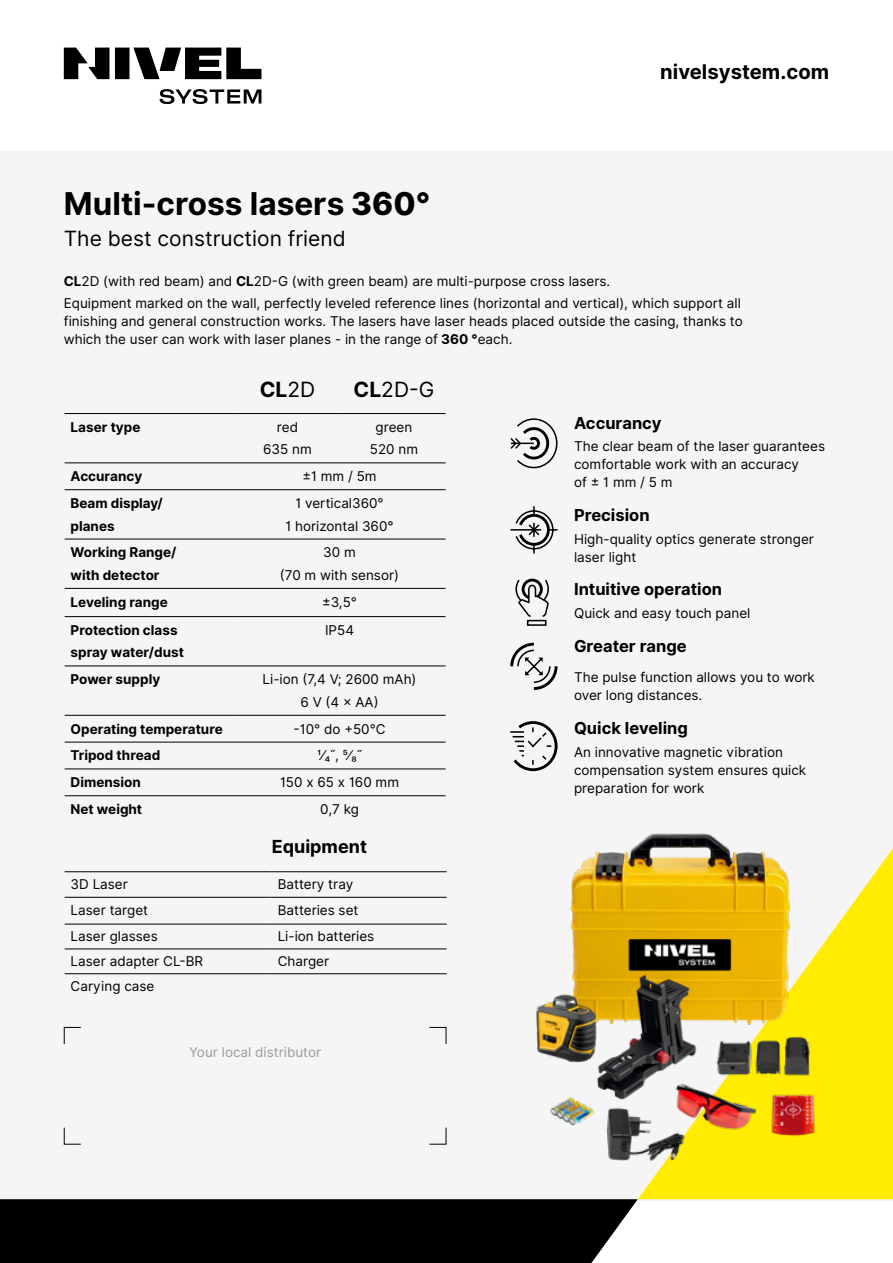
<style>
.page{position:relative;width:893px;height:1263px;background:#fff}
.page>*{position:absolute;margin:0;border:0;box-sizing:border-box;transform-origin:0 0}
.t1{font:700 31.5px "Inter";color:#000}
.t2{font:21px "Inter";color:#000}
.t3{font:700 21px "Inter";color:#000}
.t4{font:700 20.25px "Inter";color:#000}
.t5{font:700 18px "Inter";color:#000}
.t6{font:700 16.5px "Inter";color:#000}
.t7{font:13.5px/18px "Inter";color:#000}
.t8{font:700 13.5px/22.5px "Inter";color:#000}
.t9{font:13.5px "Inter";color:#9a9b9c}
.s1{font-weight:800}
.s2{font-weight:700}
.s3{font-weight:400}
</style>
<div class="page">
<div style="left:0;top:1px;width:893px;height:1199px;background:#f5f5f5"></div>
<div style="left:638px;top:848px;width:255px;height:351px;background:#ffec00"></div>
<div style="left:0;top:1199px;width:638px;height:64px;background:#000"></div>
<svg style="left:510px;top:642px;width:48px;height:48px"></svg>
<svg style="left:510px;top:721px;width:48px;height:51px"></svg>
<svg style="left:510px;top:506px;width:48px;height:48px"></svg>
<svg style="left:510px;top:418px;width:48px;height:51px"></svg>
<svg style="left:515px;top:578px;width:34px;height:48px"></svg>
<hr style="left:342px;top:413px;width:104px;height:1px;background:#000">
<hr style="left:233px;top:462px;width:109px;height:1px;background:#000">
<hr style="left:342px;top:462px;width:104px;height:1px;background:#000">
<hr style="left:233px;top:489px;width:109px;height:1px;background:#000">
<hr style="left:342px;top:489px;width:104px;height:1px;background:#000">
<hr style="left:233px;top:539px;width:109px;height:1px;background:#000">
<hr style="left:342px;top:539px;width:104px;height:1px;background:#000">
<hr style="left:233px;top:588px;width:109px;height:1px;background:#000">
<hr style="left:342px;top:588px;width:104px;height:1px;background:#000">
<hr style="left:233px;top:616px;width:109px;height:1px;background:#000">
<hr style="left:342px;top:616px;width:104px;height:1px;background:#000">
<hr style="left:233px;top:665px;width:109px;height:1px;background:#000">
<hr style="left:342px;top:665px;width:104px;height:1px;background:#000">
<hr style="left:233px;top:715px;width:109px;height:1px;background:#000">
<hr style="left:342px;top:715px;width:104px;height:1px;background:#000">
<hr style="left:233px;top:742px;width:109px;height:1px;background:#000">
<hr style="left:342px;top:742px;width:104px;height:1px;background:#000">
<hr style="left:233px;top:768px;width:109px;height:1px;background:#000">
<hr style="left:342px;top:768px;width:104px;height:1px;background:#000">
<hr style="left:233px;top:795px;width:109px;height:1px;background:#000">
<hr style="left:342px;top:795px;width:104px;height:1px;background:#000">
<hr style="left:233px;top:413px;width:109px;height:1px;background:#000">
<hr style="left:65px;top:413px;width:168px;height:1px;background:#000">
<hr style="left:65px;top:462px;width:168px;height:1px;background:#000">
<hr style="left:65px;top:489px;width:168px;height:1px;background:#000">
<hr style="left:65px;top:539px;width:168px;height:1px;background:#000">
<hr style="left:65px;top:588px;width:168px;height:1px;background:#000">
<hr style="left:65px;top:616px;width:168px;height:1px;background:#000">
<hr style="left:65px;top:665px;width:168px;height:1px;background:#000">
<hr style="left:65px;top:715px;width:168px;height:1px;background:#000">
<hr style="left:65px;top:742px;width:168px;height:1px;background:#000">
<hr style="left:65px;top:768px;width:168px;height:1px;background:#000">
<hr style="left:65px;top:795px;width:168px;height:1px;background:#000">
<hr style="left:271px;top:924px;width:176px;height:1px;background:#000">
<hr style="left:271px;top:948px;width:176px;height:1px;background:#000">
<hr style="left:271px;top:973px;width:176px;height:1px;background:#000">
<hr style="left:65px;top:897px;width:206px;height:1px;background:#000">
<hr style="left:65px;top:924px;width:206px;height:1px;background:#000">
<hr style="left:65px;top:948px;width:206px;height:1px;background:#000">
<hr style="left:65px;top:973px;width:206px;height:1px;background:#000">
<hr style="left:271px;top:897px;width:176px;height:1px;background:#000">
<hr style="left:65px;top:871px;width:206px;height:1px;background:#000">
<hr style="left:271px;top:871px;width:176px;height:1px;background:#000">
<svg style="left:63px;top:1026px;width:18px;height:18px"></svg>
<svg style="left:429px;top:1127px;width:18px;height:18px"></svg>
<svg style="left:429px;top:1026px;width:18px;height:18px"></svg>
<svg style="left:63px;top:1127px;width:18px;height:18px"></svg>
<div style="left:0;top:0;width:893px;height:151px;background:#fff"></div>
<svg style="left:64px;top:48px;width:197px;height:56px"></svg>
<img style="left:536px;top:833px;width:326px;height:354px">
<h3 class="t4" style="left:660px;top:57px;width:171px">nivelsystem.com</h3>
<h1 class="t1" style="left:64px;top:180px;width:368px">Multi-cross lasers <span class="s1">360°</span></h1>
<h2 class="t2" style="left:64px;top:223px;width:283px">The best construction friend</h2>
<p class="t7" style="left:64px;top:270px;width:679px;line-height:22.5px"><span class="s2">CL</span>2D (with red beam) and <span class="s2">CL</span>2D-G (with green beam) are multi-purpose cross lasers.<br>Equipment marked on the wall, perfectly leveled reference lines (horizontal and vertical), which support all</p>
<p class="t7" style="left:64px;top:312px;width:680px">finishing and general construction works. The lasers have laser heads placed outside the casing, thanks to which the user can work with laser planes - in the range of <span class="s2">360 °</span>each.</p>
<h2 class="t3" style="left:260px;top:374px;width:57px">CL<span class="s3">2D</span></h2>
<h2 class="t2" style="left:354px;top:374px;width:82px"><span class="s2">CL</span>2D-G</h2>
<p class="t8" style="left:71px;top:416px;width:71px">Laser type</p>
<p class="t7" style="left:263px;top:416px;width:50px;line-height:22.5px;text-align:center">red<br>635 nm</p>
<p class="t7" style="left:370px;top:416px;width:50px;line-height:22.5px;text-align:center">green<br>520 nm</p>
<p class="t8" style="left:71px;top:465px;width:73px">Accurancy</p>
<p class="t7" style="left:302px;top:467px;width:76px">±1 mm / 5m</p>
<p class="t8" style="left:71px;top:492px;width:94px">Beam display/ planes</p>
<p class="t7" style="left:285px;top:492px;width:110px;line-height:22.5px;text-align:center">1 vertical360°<br>1 horizontal 360°</p>
<p class="t8" style="left:71px;top:541px;width:107px">Working Range/ with detector</p>
<p class="t7" style="left:280px;top:541px;width:121px;line-height:22.5px;text-align:center">30 m<br>(70 m with sensor)</p>
<p class="t8" style="left:71px;top:591px;width:99px">Leveling range</p>
<p class="t7" style="left:322px;top:593px;width:36px">±3,5°</p>
<p class="t8" style="left:71px;top:619px;width:115px">Protection class spray water/dust</p>
<p class="t7" style="left:325px;top:621px;width:31px">IP54</p>
<p class="t8" style="left:71px;top:668px;width:91px">Power supply</p>
<p class="t7" style="left:263px;top:668px;width:155px;line-height:22.5px;text-align:center">Li-ion (7,4 V; 2600 mAh)<br>6 V (4 × AA)</p>
<p class="t8" style="left:71px;top:718px;width:154px">Operating temperature</p>
<p class="t7" style="left:294px;top:720px;width:93px">-10° do +50°C</p>
<p class="t8" style="left:71px;top:744px;width:91px">Tripod thread</p>
<p class="t7" style="left:317px;top:747px;width:46px">1⁄4˝, 5⁄8˝</p>
<p class="t8" style="left:71px;top:771px;width:72px">Dimension</p>
<p class="t7" style="left:280px;top:773px;width:121px">150 x 65 x 160 mm</p>
<p class="t8" style="left:71px;top:798px;width:73px">Net weight</p>
<p class="t7" style="left:320px;top:800px;width:40px">0,7 kg</p>
<h3 class="t5" style="left:272px;top:833px;width:97px">Equipment</h3>
<p class="t7" style="left:71px;top:875px;width:59px">3D Laser</p>
<p class="t7" style="left:278px;top:875px;width:77px">Battery tray</p>
<p class="t7" style="left:71px;top:901px;width:79px">Laser target</p>
<p class="t7" style="left:278px;top:901px;width:82px">Batteries set</p>
<p class="t7" style="left:71px;top:928px;width:89px">Laser glasses</p>
<p class="t7" style="left:278px;top:928px;width:98px">Li-ion batteries</p>
<p class="t7" style="left:71px;top:952px;width:134px">Laser adapter CL-BR</p>
<p class="t7" style="left:278px;top:952px;width:53px">Charger</p>
<p class="t7" style="left:71px;top:977px;width:85px">Carying case</p>
<p class="t9" style="left:189px;top:1042px;width:134px">Your local distributor</p>
<p class="t6" style="left:574px;top:411px;width:89px">Accurancy</p>
<p class="t7" style="left:574px;top:438px;width:252px">The clear beam of the laser guarantees comfortable work with an accuracy<br>of ± 1 mm / 5 m</p>
<p class="t6" style="left:574px;top:503px;width:77px">Precision</p>
<p class="t7" style="left:574px;top:530px;width:241px">High-quality optics generate stronger laser light</p>
<p class="t6" style="left:574px;top:577px;width:150px">Intuitive operation</p>
<p class="t7" style="left:574px;top:604px;width:178px">Quick and easy touch panel</p>
<p class="t6" style="left:574px;top:634px;width:114px">Greater range</p>
<p class="t7" style="left:574px;top:669px;width:242px">The pulse function allows you to work over long distances.</p>
<p class="t6" style="left:574px;top:716px;width:115px">Quick leveling</p>
<p class="t7" style="left:574px;top:743px;width:234px">An innovative magnetic vibration compensation system ensures quick preparation for work</p>
</div>
